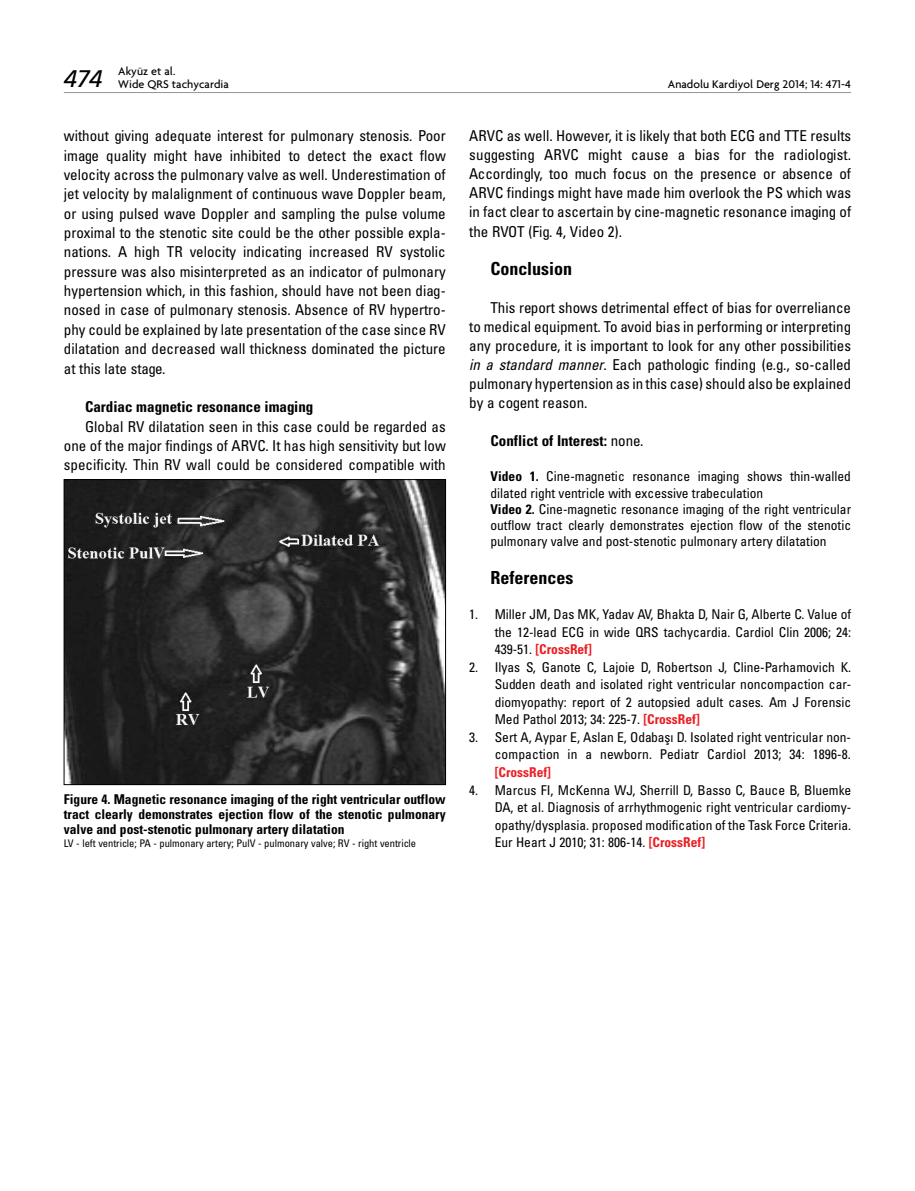
<style>
.page{position:relative;width:915px;height:1191px;background:#fff}
.page>*{position:absolute;margin:0;border:0;box-sizing:border-box;transform-origin:0 0}
.t1{font:18px "Univers Cond Bd Tr";color:#000}
.t2{font:15px/19.4px "Univers Condensed Tr";color:#000;text-align:justify}
.t3{font:15px "Univers Cond Bd Tr";color:#000}
.t4{font:13.5px/17.5px "Univers Condensed Tr";color:#000;text-align:right}
.t5{font:13.5px/15px "Univers Cond Bd Tr";color:#000;text-align:justify}
.t6{font:13.5px "Univers Cond Bd Tr";color:#ed1d24}
.t7{font:500 12px/13.5px "Firma";color:#000;text-align:center}
.t8{font:10.5px "Univers Condensed Tr";color:#000}
.s1{font-family:"Frutiger Italic Tr";font-weight:400;font-size:24px}
.s2{font-family:"Univers Cond Ita Tr"}
.s3{font-family:"Univers Condensed Tr"}
.s4{font-family:"Univers Cond Bd Tr"}
.s5{font-family:"Univers Condensed Tr";color:#000}
.s6{font-family:"Univers Cond Bd Tr";color:#ed1d24}
</style>
<div class="page">
<img style="left:66px;top:481px;width:377px;height:302px">
<div style="left:64px;top:479px;width:381px;height:306px;border:1px solid #000"></div>
<hr style="left:64px;top:92px;width:786px;height:1px;background:#939598">
<p class="t7" style="left:64px;top:64px;width:167px">Akyüz et al.<br><span class="s1">474</span> Wide QRS tachycardia</p>
<p class="t2" style="left:64px;top:126px;width:383px">without giving adequate interest for pulmonary stenosis. Poor image quality might have inhibited to detect the exact flow velocity across the pulmonary valve as well. Underestimation of jet velocity by malalignment of continuous wave Doppler beam, or using pulsed wave Doppler and sampling the pulse volume proximal to the stenotic site could be the other possible expla&shy;nations. A high TR velocity indicating increased RV systolic pressure was also misinterpreted as an indicator of pulmonary hypertension which, in this fashion, should have not been diag&shy;nosed in case of pulmonary stenosis. Absence of RV hypertro&shy;phy could be explained by late presentation of the case since RV dilatation and decreased wall thickness dominated the picture at this late stage.</p>
<p class="t3" style="left:85px;top:398px;width:230px">Cardiac magnetic resonance imaging</p>
<p class="t2" style="left:64px;top:416px;width:383px;text-indent:21px">Global RV dilatation seen in this case could be regarded as one of the major findings of ARVC. It has high sensitivity but low specificity. Thin RV wall could be considered compatible with</p>
<p class="t5" style="left:64px;top:792px;width:383px">Figure 4. Magnetic resonance imaging of the right ventricular outflow tract clearly demonstrates ejection flow of the stenotic pulmonary valve and post-stenotic pulmonary artery dilatation</p>
<p class="t8" style="left:64px;top:836px;width:354px">LV - left ventricle; PA - pulmonary artery; PulV - pulmonary valve; RV - right ventricle</p>
<p class="t7" style="left:667px;top:78px;width:185px">Anadolu Kardiyol Derg 2014; 14: 471-4</p>
<p class="t2" style="left:469px;top:126px;width:383px">ARVC as well. However, it is likely that both ECG and TTE results suggesting ARVC might cause a bias for the radiologist.<br>Accordingly, too much focus on the presence or absence of ARVC findings might have made him overlook the PS which was in fact clear to ascertain by cine-magnetic resonance imaging of the RVOT (Fig. 4, Video 2).</p>
<p class="t1" style="left:490px;top:257px;width:83px">Conclusion</p>
<p class="t2" style="left:469px;top:297px;width:383px;text-indent:21px">This report shows detrimental effect of bias for overreliance to medical equipment. To avoid bias in performing or interpreting any procedure, it is important to look for any other possibilities <span class="s2">in a standard manner</span>. Each pathologic finding (e.g., so-called pulmonary hypertension as in this case) should also be explained by a cogent reason.</p>
<p class="t3" style="left:490px;top:431px;width:154px">Conflict of Interest: <span class="s3">none.</span></p>
<p class="t4" style="left:490px;top:468px;width:362px;line-height:16.2px;text-align:left"><span class="s4">Video 1.</span> Cine-magnetic resonance imaging shows thin-walled dilated right ventricle with excessive trabeculation<br><span class="s4">Video 2.</span> Cine-magnetic resonance imaging of the right ventricular outflow tract clearly demonstrates ejection flow of the stenotic pulmonary valve and post-stenotic pulmonary artery dilatation</p>
<p class="t1" style="left:490px;top:567px;width:84px">References</p>
<p class="t4" style="left:469px;top:605px;width:383px">1. Miller JM, Das MK, Yadav AV, Bhakta D, Nair G, Alberte C. Value of the 12-lead ECG in wide QRS tachycardia. Cardiol Clin 2006; 24:</p>
<p class="t6" style="left:494px;top:641px;width:99px"><span class="s5">439-51.</span> [CrossRef]</p>
<p class="t4" style="left:494px;top:657px;width:358px;text-align:justify;text-indent:-26px">2. Ilyas S, Ganote C, Lajoie D, Robertson J, Cline-Parhamovich K.<br>Sudden death and isolated right ventricular noncompaction car&shy;diomyopathy: report of 2 autopsied adult cases. Am J Forensic Med Pathol 2013; 34: 225-7. <span class="s6">[CrossRef]</span></p>
<p class="t4" style="left:469px;top:728px;width:383px">3. Sert A, Aypar E, Aslan E, Odabaşı D. Isolated right ventricular non&shy;compaction in a newborn. Pediatr Cardiol 2013; 34: 1896-8.</p>
<p class="t6" style="left:494px;top:764px;width:58px">[CrossRef]</p>
<p class="t4" style="left:494px;top:780px;width:358px;text-align:justify;text-indent:-26px">4. Marcus FI, McKenna WJ, Sherrill D, Basso C, Bauce B, Bluemke DA, et al. Diagnosis of arrhythmogenic right ventricular cardiomy&shy;opathy/dysplasia. proposed modification of the Task Force Criteria.<br>Eur Heart J 2010; 31: 806-14. <span class="s6">[CrossRef]</span></p>
</div>
